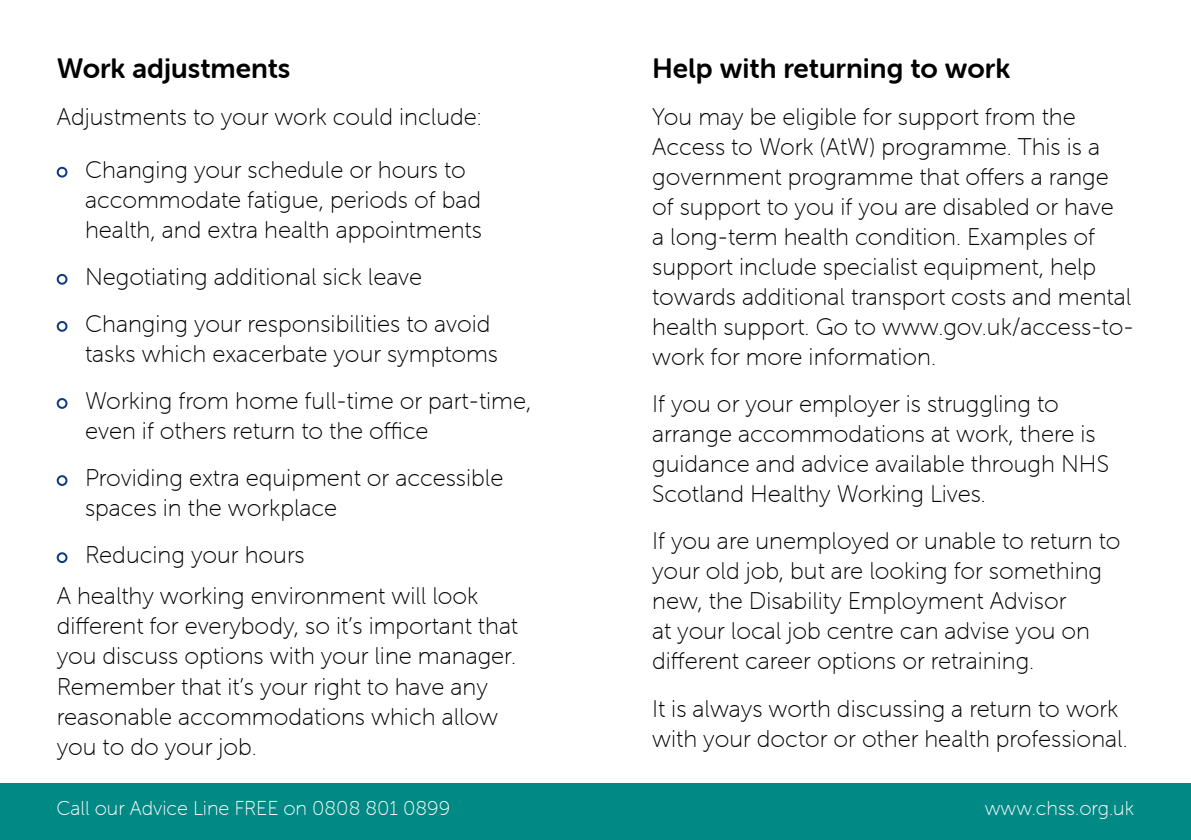
<style>
.page{position:relative;width:1191px;height:840px;background:#fff}
.page>*{position:absolute;margin:0;border:0;box-sizing:border-box;transform-origin:0 0}
.t1{font:28px "Museo Sans Rounded 700";color:#000}
.t2{font:24px/30px "Museo Sans Rounded 100";color:#000}
.t3{font:20px "Museo Sans Rounded 100";color:#fff}
</style>
<div class="page">
<div style="left:578px;top:782px;width:613px;height:57px;background:#008985"></div>
<div style="left:0;top:782px;width:612px;height:57px;background:#008985"></div>
<div style="left:57px;top:167px;width:10px;height:10px;border:2px solid #0f3b80;border-radius:50%"></div>
<div style="left:57px;top:274px;width:10px;height:10px;border:2px solid #0f3b80;border-radius:50%"></div>
<div style="left:57px;top:321px;width:10px;height:10px;border:2px solid #0f3b80;border-radius:50%"></div>
<div style="left:57px;top:398px;width:10px;height:10px;border:2px solid #0f3b80;border-radius:50%"></div>
<div style="left:57px;top:475px;width:10px;height:10px;border:2px solid #0f3b80;border-radius:50%"></div>
<div style="left:57px;top:552px;width:10px;height:10px;border:2px solid #0f3b80;border-radius:50%"></div>
<p class="t1" style="left:57px;top:52px;width:235px">Work adjustments</p>
<p class="t2" style="left:57px;top:90px;width:427px;line-height:52.6px;text-align:center">Adjustments to your work could include:<br>Changing your schedule or hours to</p>
<p class="t2" style="left:85px;top:184px;width:398px">accommodate fatigue, periods of bad health, and extra health appointments</p>
<p class="t2" style="left:85px;top:253px;width:407px;line-height:47px">Negotiating additional sick leave<br>Changing your responsibilities to avoid</p>
<p class="t2" style="left:85px;top:330px;width:448px;line-height:47px">tasks which exacerbate your symptoms<br>Working from home full-time or part-time,</p>
<p class="t2" style="left:85px;top:407px;width:420px;line-height:47px">even if others return to the office<br>Providing extra equipment or accessible</p>
<p class="t2" style="left:85px;top:484px;width:254px;line-height:47px">spaces in the workplace<br>Reducing your hours</p>
<p class="t2" style="left:57px;top:581px;width:463px">A healthy working environment will look different for everybody, so it’s important that you discuss options with your line manager.<br>Remember that it’s your right to have any reasonable accommodations which allow you to do your job.</p>
<p class="t1" style="left:652px;top:52px;width:360px">Help with returning to work</p>
<p class="t2" style="left:652px;top:102px;width:483px">You may be eligible for support from the Access to Work (AtW) programme. This is a government programme that offers a range of support to you if you are disabled or have<br>a long-term health condition. Examples of support include specialist equipment, help towards additional transport costs and mental health support. Go to www.gov.uk/access-to&shy;work for more information.</p>
<p class="t2" style="left:652px;top:389px;width:458px">If you or your employer is struggling to arrange accommodations at work, there is guidance and advice available through NHS Scotland Healthy Working Lives.</p>
<p class="t2" style="left:652px;top:526px;width:470px">If you are unemployed or unable to return to your old job, but are looking for something new, the Disability Employment Advisor<br>at your local job centre can advise you on different career options or retraining.</p>
<p class="t2" style="left:652px;top:693px;width:477px">It is always worth discussing a return to work with your doctor or other health professional.</p>
<p class="t3" style="left:56px;top:797px;width:395px">Call our Advice Line FREE on 0808 801 0899</p>
<p class="t3" style="left:51px;top:799px;width:343px">Call our Advice Line FREE on 0808 801</p>
<p class="t3" style="left:984px;top:797px;width:151px">www.chss.org.uk</p>
</div>
